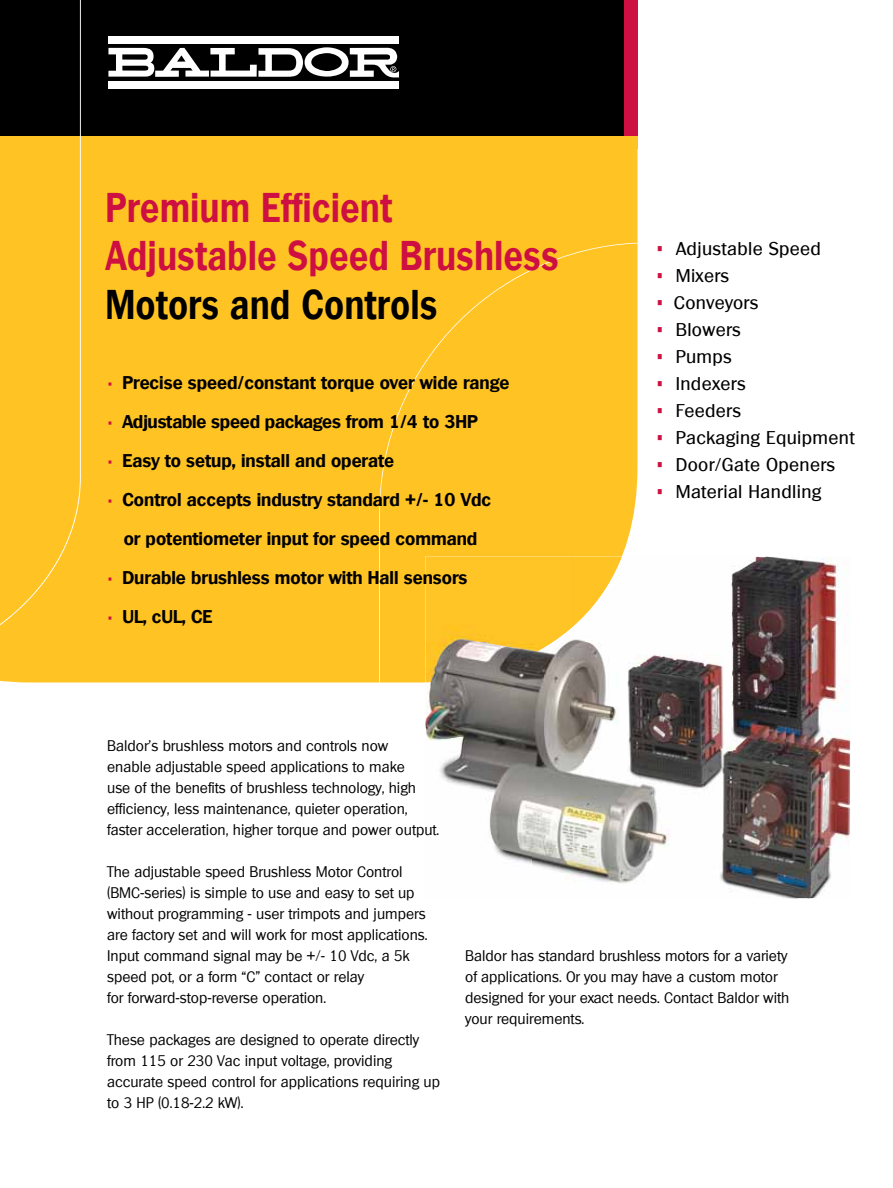
<style>
.page{position:relative;width:893px;height:1188px;background:#fff}
.page>*{position:absolute;margin:0;border:0;box-sizing:border-box;transform-origin:0 0}
.t1{font:700 40.5px/48.6px "Plymouth";letter-spacing:.02em;color:#ce0f41;scale:.85 1}
.t2{font:700 40.5px "Plymouth";letter-spacing:.02em;color:#000;scale:.85 1}
.t3{font:700 18px/39px "Plymouth";color:#000;text-align:center}
.t4{font:18px "Plymouth";letter-spacing:.02em;color:#000}
.t5{font:300 15px/21px "Plymouth";color:#000}
.s1{color:#ce0f41}
.s2{font-size:36px;color:#ce0f41}
</style>
<div class="page">
<div style="left:0;top:149px;width:637px;height:534px;background:#ffc424"></div>
<div style="left:0;top:0;width:636px;height:137px;background:#000"></div>
<div style="left:108px;top:36px;width:290px;height:8px;background:#fff"></div>
<div style="left:108px;top:81px;width:290px;height:8px;background:#fff"></div>
<svg style="left:108px;top:47px;width:291px;height:31px"></svg>
<div style="left:624px;top:0;width:13px;height:137px;background:#ce0f41"></div>
<div style="left:0;top:136px;width:637px;height:13px;background:#ffc424"></div>
<svg style="left:0;top:0;width:81px;height:635px;fill:#ffc424"></svg>
<div style="left:379px;top:241px;width:259px;height:442px;background:#ffc424"></div>
<img style="left:425px;top:556px;width:425px;height:343px">
<h1 class="t1" style="left:106px;top:183px;width:534px">Premium Efficient<br>Adjustable Speed Brushless</h1>
<h1 class="t2" style="left:106px;top:280px;width:391px">Motors and Controls</h1>
<p class="t3" style="left:108px;top:363px;width:403px"><span class="s1">•</span> Precise speed/constant torque over wide range</p>
<p class="t3" style="left:108px;top:402px;width:371px"><span class="s1">•</span> Adjustable speed packages from 1/4 to 3HP</p>
<p class="t3" style="left:108px;top:441px;width:288px"><span class="s1">•</span> Easy to setup, install and operate</p>
<p class="t3" style="left:108px;top:480px;width:385px"><span class="s1">•</span> Control accepts industry standard +/- 10 Vdc or potentiometer input for speed command</p>
<p class="t3" style="left:108px;top:558px;width:361px"><span class="s1">•</span> Durable brushless motor with Hall sensors</p>
<p class="t3" style="left:108px;top:597px;width:106px"><span class="s1">•</span> UL, cUL, CE</p>
<p class="t4" style="left:657px;top:238px;width:166px"><span class="s2">•</span> Adjustable Speed</p>
<p class="t4" style="left:657px;top:265px;width:74px"><span class="s2">•</span> Mixers</p>
<p class="t4" style="left:657px;top:292px;width:103px"><span class="s2">•</span> Conveyors</p>
<p class="t4" style="left:657px;top:319px;width:86px"><span class="s2">•</span> Blowers</p>
<p class="t4" style="left:657px;top:346px;width:77px"><span class="s2">•</span> Pumps</p>
<p class="t4" style="left:657px;top:373px;width:91px"><span class="s2">•</span> Indexers</p>
<p class="t4" style="left:657px;top:400px;width:86px"><span class="s2">•</span> Feeders</p>
<p class="t4" style="left:657px;top:427px;width:199px"><span class="s2">•</span> Packaging Equipment</p>
<p class="t4" style="left:657px;top:454px;width:180px"><span class="s2">•</span> Door/Gate Openers</p>
<p class="t4" style="left:657px;top:481px;width:166px"><span class="s2">•</span> Material Handling</p>
<p class="t5" style="left:107px;top:735px;width:334px">Baldor’s brushless motors and controls now<br>enable adjustable speed applications to make<br>use of the benefits of brushless technology, high efficiency, less maintenance, quieter operation, faster acceleration, higher torque and power output.</p>
<p class="t5" style="left:107px;top:861px;width:322px">The adjustable speed Brushless Motor Control (BMC-series) is simple to use and easy to set up without programming - user trimpots and jumpers are factory set and will work for most applications.<br>Input command signal may be +/- 10 Vdc, a 5k speed pot, or a form “C” contact or relay<br>for forward-stop-reverse operation.</p>
<p class="t5" style="left:107px;top:1029px;width:334px">These packages are designed to operate directly from 115 or 230 Vac input voltage, providing accurate speed control for applications requiring up to 3 HP (0.18-2.2 kW).</p>
<p class="t5" style="left:465px;top:945px;width:326px">Baldor has standard brushless motors for a variety of applications. Or you may have a custom motor designed for your exact needs. Contact Baldor with your requirements.</p>
</div>
